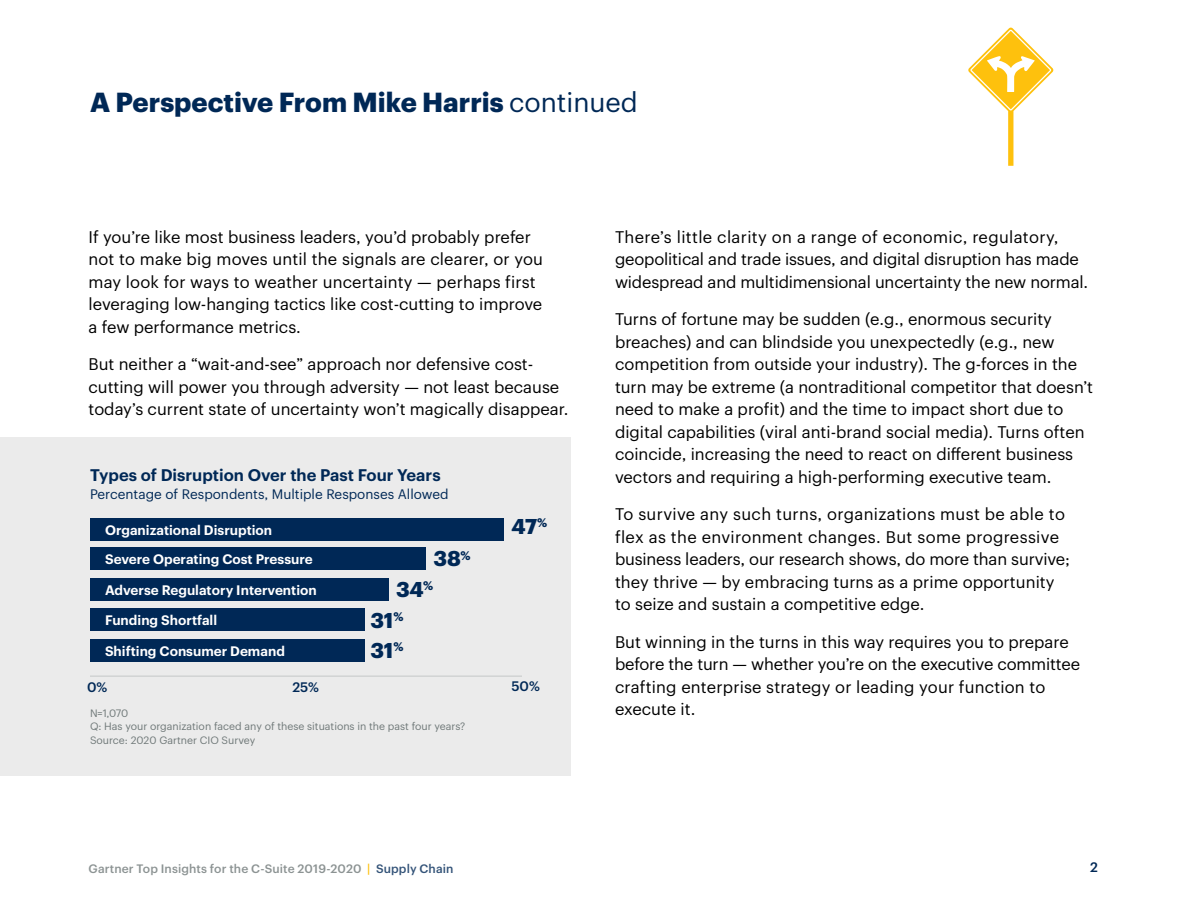
<style>
.page{position:relative;width:1188px;height:918px;background:#fff}
.page>*{position:absolute;margin:0;border:0;box-sizing:border-box;transform-origin:0 0}
.Chapter_Opener{font:700 27px "Graphik";color:#002856}
.t1{font:700 21px "Graphik";letter-spacing:-.01em;color:#002856}
.Body_Text{font:16.5px/22.5px "Graphik";color:#000}
.t2{font:600 16.5px "Graphik";color:#002856}
.t3{font:600 13.5px "Graphik";color:#fff}
.t4{font:13.5px "Graphik";color:#002856}
.t5{font:500 13.5px "Graphik";color:#002856}
.t6{font:500 12px "Graphik";letter-spacing:.01em;color:#8c9393}
.t7{font:10.5px/13.5px "Graphik";color:#6f7878}
.s1{font-weight:400}
.s2{color:#fec10d}
.s3{color:#335378}
</style>
<div class="page">
<svg style="left:968px;top:27px;width:86px;height:139px"></svg>
<div style="left:0;top:437px;width:571px;height:339px;background:#ebebeb"></div>
<div style="left:90px;top:518px;width:414px;height:22px;background:#002856"></div>
<div style="left:90px;top:548px;width:336px;height:22px;background:#002856"></div>
<div style="left:90px;top:578px;width:298px;height:22px;background:#002856"></div>
<div style="left:90px;top:609px;width:274px;height:22px;background:#002856"></div>
<div style="left:90px;top:639px;width:274px;height:23px;background:#002856"></div>
<hr style="left:90px;top:675px;width:432px;height:2px;background:#b7bbbb">
<p class="Chapter_Opener" style="left:90px;top:81px;width:549px">A Perspective From Mike Harris <span class="s1">continued</span></p>
<p class="Body_Text" style="left:88px;top:224px;width:456px">If you’re like most business leaders, you’d probably prefer not to make big moves until the signals are clearer, or you may look for ways to weather uncertainty — perhaps first leveraging low-hanging tactics like cost-cutting to improve a few performance metrics.</p>
<p class="Body_Text" style="left:88px;top:352px;width:482px">But neither a “wait-and-see” approach nor defensive cost&shy;cutting will power you through adversity — not least because today’s current state of uncertainty won’t magically disappear.</p>
<p class="t2" style="left:90px;top:463px;width:352px">Types of Disruption Over the Past Four Years</p>
<p class="t4" style="left:90px;top:484px;width:360px">Percentage of Respondents, Multiple Responses Allowed</p>
<p class="t3" style="left:105px;top:519px;width:169px">Organizational Disruption</p>
<p class="t3" style="left:105px;top:549px;width:209px">Severe Operating Cost Pressure</p>
<p class="t3" style="left:105px;top:579px;width:213px">Adverse Regulatory Intervention</p>
<p class="t3" style="left:105px;top:610px;width:114px">Funding Shortfall</p>
<p class="t3" style="left:105px;top:640px;width:181px">Shifting Consumer Demand</p>
<p class="t1" style="left:434px;top:543px;width:39px">38<sup>%</sup></p>
<p class="t1" style="left:396px;top:573px;width:39px">34<sup>%</sup></p>
<p class="t1" style="left:370px;top:604px;width:35px">31<sup>%</sup></p>
<p class="t1" style="left:370px;top:634px;width:35px">31<sup>%</sup></p>
<p class="t5" style="left:87px;top:677px;width:22px">0%</p>
<p class="t5" style="left:292px;top:677px;width:28px">25%</p>
<p class="t7" style="left:90px;top:705px;width:377px">N=1,070<br>Q: Has your organization faced any of these situations in the past four years?</p>
<p class="t7" style="left:90px;top:732px;width:167px">Source: 2020 Gartner CIO Survey</p>
<p class="t1" style="left:512px;top:510px;width:37px">47<sup>%</sup></p>
<p class="t5" style="left:512px;top:676px;width:30px">50%</p>
<p class="t6" style="left:88px;top:859px;width:366px">Gartner Top Insights for the C-Suite 2019-2020 <span class="s2">|</span> <span class="s3">Supply Chain</span></p>
<p class="Body_Text" style="left:615px;top:224px;width:475px">There’s little clarity on a range of economic, regulatory, geopolitical and trade issues, and digital disruption has made widespread and multidimensional uncertainty the new normal.</p>
<p class="Body_Text" style="left:615px;top:307px;width:480px">Turns of fortune may be sudden (e.g., enormous security breaches) and can blindside you unexpectedly (e.g., new competition from outside your industry). The g-forces in the turn may be extreme (a nontraditional competitor that doesn’t need to make a profit) and the time to impact short due to digital capabilities (viral anti-brand social media). Turns often coincide, increasing the need to react on different business vectors and requiring a high-performing executive team.</p>
<p class="Body_Text" style="left:615px;top:502px;width:456px">To survive any such turns, organizations must be able to flex as the environment changes. But some progressive business leaders, our research shows, do more than survive; they thrive — by embracing turns as a prime opportunity to seize and sustain a competitive edge.</p>
<p class="Body_Text" style="left:615px;top:629px;width:467px">But winning in the turns in this way requires you to prepare before the turn — whether you’re on the executive committee crafting enterprise strategy or leading your function to execute it.</p>
<p class="t5" style="left:1090px;top:857px;width:9px">2</p>
</div>
